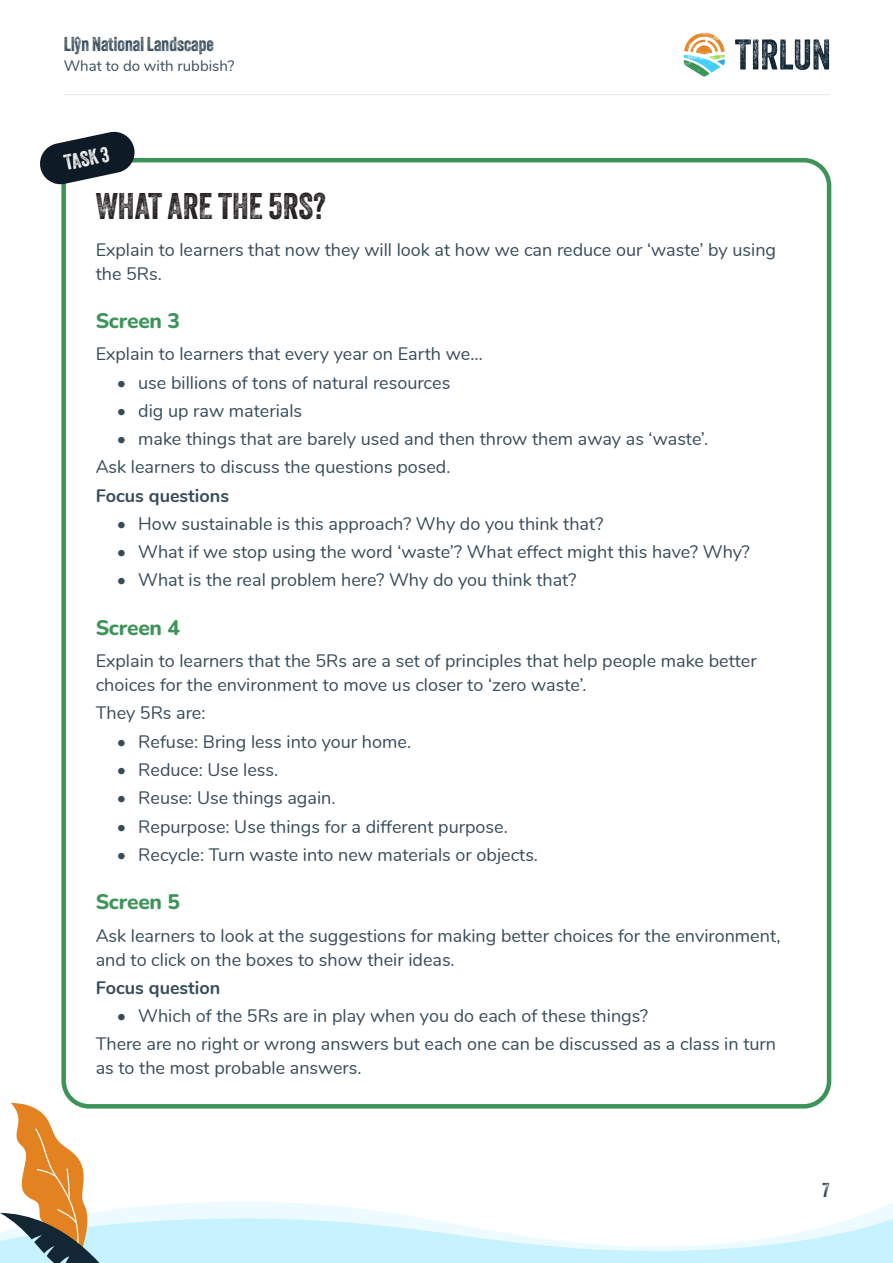
<style>
.page{position:relative;width:893px;height:1263px;background:#fff}
.page>*{position:absolute;margin:0;border:0;box-sizing:border-box;transform-origin:0 0}
.Page_sub_heading{font:36px "Veneer Two";color:#231f20}
.Page_section_heading{font:800 21px "Nunito";letter-spacing:-.01em;color:#3d9459}
.Key_activity_heading{font:21px "Veneer Two";color:#fff}
.t1{font:19.5px "Veneer Two";color:#374c5a}
.Body_text{font:18px/24px "Nunito";color:#374c5a}
.Paragraph_Style_1{font:18px/24px "Nunito";color:#374c5a}
.Body_text-2{font:700 18px "Nunito";color:#374c5a}
.t2{font:15px "Nunito";color:#374c5a}
</style>
<div class="page">
<svg style="left:735px;top:39px;width:94px;height:31px"></svg>
<svg style="left:684px;top:33px;width:41px;height:44px"></svg>
<hr style="left:64px;top:94px;width:765px;height:1px;background:#e6e7e9">
<svg style="left:0;top:1102px;width:893px;height:161px"></svg>
<div style="left:61px;top:158px;width:770px;height:950px;border:4px solid #3d9459;border-radius:26px"></div>
<svg style="left:40px;top:131px;width:96px;height:55px"></svg>
<p class="t1" style="left:64px;top:32px;width:152px">Llŷn National Landscape</p>
<p class="t2" style="left:64px;top:54px;width:172px">What to do with rubbish?</p>
<p class="Key_activity_heading" style="left:62px;top:151px;width:47px;rotate:-12deg">TASK 3</p>
<p class="Page_sub_heading" style="left:96px;top:184px;width:232px">WHAT ARE THE 5RS?</p>
<p class="Body_text" style="left:96px;top:236px;width:682px">Explain to learners that now they will look at how we can reduce our ‘waste’ by using the 5Rs.</p>
<p class="Page_section_heading" style="left:96px;top:306px;width:86px">Screen 3</p>
<p class="Body_text" style="left:96px;top:341px;width:389px">Explain to learners that every year on Earth we…</p>
<p class="Body_text" style="left:117px;top:369px;width:335px">• use billions of tons of natural resources</p>
<p class="Body_text" style="left:117px;top:398px;width:187px">• dig up raw materials</p>
<p class="Body_text" style="left:117px;top:426px;width:593px">• make things that are barely used and then throw them away as ‘waste’.</p>
<p class="Body_text" style="left:96px;top:454px;width:356px">Ask learners to discuss the questions posed.</p>
<p class="Body_text-2" style="left:96px;top:482px;width:135px">Focus questions</p>
<p class="Body_text" style="left:117px;top:511px;width:488px">• How sustainable is this approach? Why do you think that?</p>
<p class="Body_text" style="left:117px;top:539px;width:634px">• What if we stop using the word ‘waste’? What effect might this have? Why?</p>
<p class="Body_text" style="left:117px;top:567px;width:461px">• What is the real problem here? Why do you think that?</p>
<p class="Page_section_heading" style="left:96px;top:612px;width:86px">Screen 4</p>
<p class="Body_text" style="left:96px;top:648px;width:663px">Explain to learners that the 5Rs are a set of principles that help people make better choices for the environment to move us closer to ‘zero waste’.</p>
<p class="Body_text" style="left:96px;top:700px;width:111px">They 5Rs are:</p>
<p class="Body_text" style="left:117px;top:728px;width:296px">• Refuse: Bring less into your home.</p>
<p class="Body_text" style="left:117px;top:757px;width:163px">• Reduce: Use less.</p>
<p class="Body_text" style="left:117px;top:785px;width:220px">• Reuse: Use things again.</p>
<p class="Body_text" style="left:117px;top:813px;width:392px">• Repurpose: Use things for a different purpose.</p>
<p class="Body_text" style="left:117px;top:841px;width:423px">• Recycle: Turn waste into new materials or objects.</p>
<p class="Page_section_heading" style="left:96px;top:887px;width:86px">Screen 5</p>
<p class="Body_text" style="left:96px;top:922px;width:686px">Ask learners to look at the suggestions for making better choices for the environment, and to click on the boxes to show their ideas.</p>
<p class="Body_text-2" style="left:96px;top:974px;width:126px">Focus question</p>
<p class="Body_text" style="left:117px;top:1003px;width:533px">• Which of the 5Rs are in play when you do each of these things?</p>
<p class="Paragraph_Style_1" style="left:96px;top:1031px;width:682px">There are no right or wrong answers but each one can be discussed as a class in turn as to the most probable answers.</p>
<p class="t1" style="left:822px;top:1178px;width:8px">7</p>
</div>
